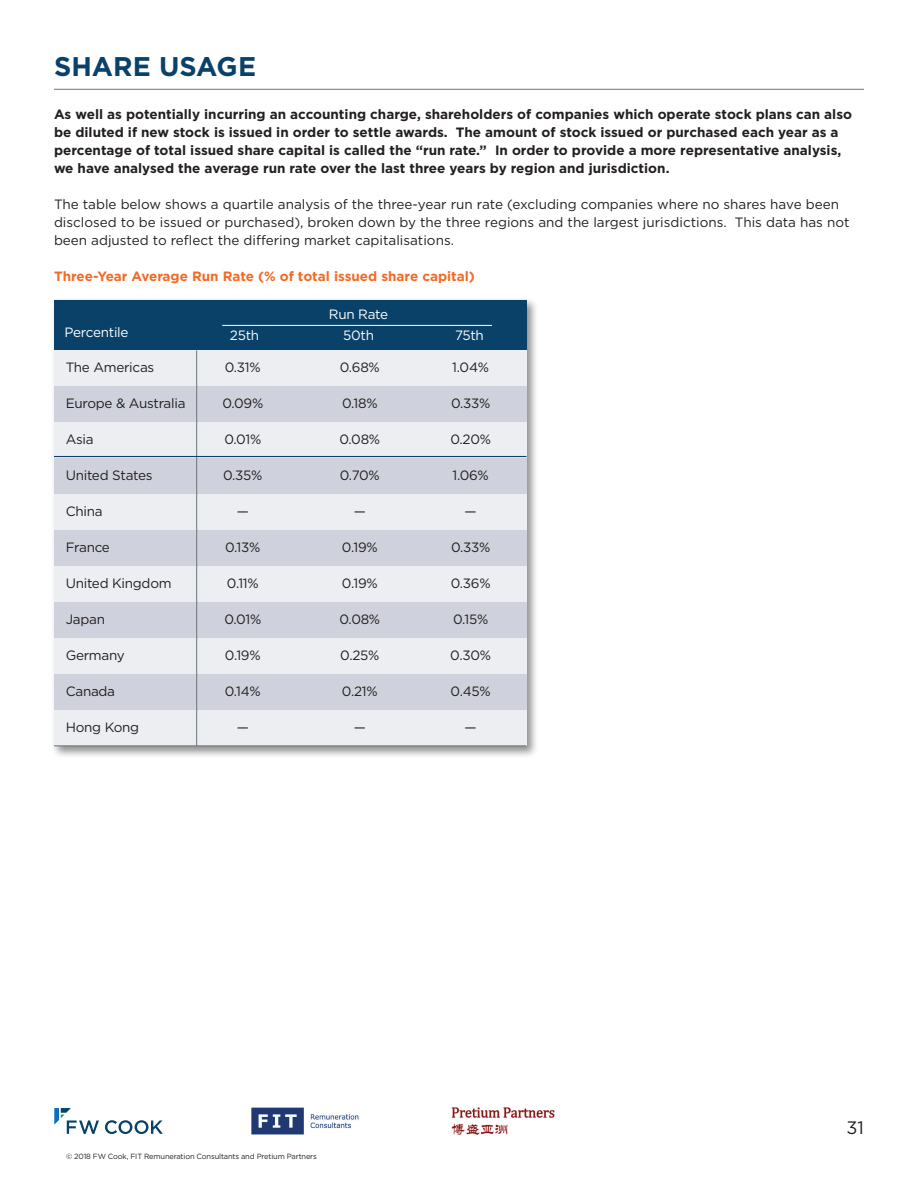
<style>
.page{position:relative;width:918px;height:1188px;background:#fff}
.page>*{position:absolute;margin:0;border:0;box-sizing:border-box;transform-origin:0 0}
.t1{font:700 27px "Gotham";letter-spacing:-.01em;color:#094168}
.t2{font:18px "Gotham";color:#231f20}
.t3{font:13.5px/18px "Gotham";color:#231f20}
.t4{font:700 13.5px/18px "Gotham";color:#231f20}
.t5{font:13.5px "Gotham";letter-spacing:-.02em;color:#231f20}
.t6{font:700 13.5px "Gotham";color:#f36a24}
.t7{font:13.5px "Gotham";letter-spacing:-.02em;color:#fff}
.t8{font:7.5px "Gotham";letter-spacing:-.02em;color:#231f20}
</style>
<div class="page">
<img style="left:251px;top:1107px;width:108px;height:28px">
<img style="left:451px;top:1107px;width:104px;height:28px">
<svg style="left:105px;top:1120px;width:58px;height:14px"></svg>
<svg style="left:54px;top:1108px;width:45px;height:26px"></svg>
<hr style="left:54px;top:89px;width:810px;height:1px;background:#6a747b">
<div style="left:51px;top:297px;width:488px;height:461px;background:#231f20;opacity:.5"></div>
<div style="left:54px;top:300px;width:472px;height:446px;background:#eceef2"></div>
<div style="left:54px;top:300px;width:472px;height:49px;background:#094168"></div>
<div style="left:54px;top:386px;width:472px;height:36px;background:#cfd1dc"></div>
<div style="left:54px;top:458px;width:472px;height:36px;background:#cfd1dc"></div>
<div style="left:54px;top:530px;width:472px;height:36px;background:#cfd1dc"></div>
<div style="left:54px;top:602px;width:472px;height:36px;background:#cfd1dc"></div>
<div style="left:54px;top:674px;width:472px;height:36px;background:#cfd1dc"></div>
<hr style="left:196px;top:350px;width:1px;height:396px;background:#6a747b">
<hr style="left:54px;top:456px;width:472px;height:1px;background:#094168">
<hr style="left:54px;top:746px;width:472px;height:1px;background:#6a747b">
<hr style="left:222px;top:325px;width:270px;height:1px;background:#fff">
<h1 class="t1" style="left:54px;top:48px;width:182px">Share Usage</h1>
<p class="t4" style="left:54px;top:105px;width:800px">As well as potentially incurring an accounting charge, shareholders of companies which operate stock plans can also be diluted if new stock is issued in order to settle awards. The amount of stock issued or purchased each year as a percentage of total issued share capital is called the “run rate.” I n order to provide a more representative analysis, we have analysed the average run rate over the last three years by region and jurisdiction.</p>
<p class="t3" style="left:54px;top:195px;width:797px">The table below shows a quartile analysis of the three-year run rate (excluding companies where no shares have been disclosed to be issued or purchased), broken down by the three regions and the largest jurisdictions. This data has not been adjusted to reflect the differing market capitalisations.</p>
<p class="t6" style="left:54px;top:267px;width:422px">Three-Year Average Run Rate (% of total issued share capital)</p>
<p class="t7" style="left:329px;top:306px;width:61px">Run Rate</p>
<p class="t7" style="left:65px;top:324px;width:66px">Percentile</p>
<p class="t7" style="left:230px;top:327px;width:31px">25th</p>
<p class="t7" style="left:343px;top:327px;width:32px">50th</p>
<p class="t7" style="left:455px;top:327px;width:30px">75th</p>
<p class="t5" style="left:66px;top:359px;width:90px">The Americas</p>
<p class="t3" style="left:225px;top:358px;width:37px">0.31%</p>
<p class="t3" style="left:340px;top:358px;width:42px">0.68%</p>
<p class="t3" style="left:452px;top:358px;width:38px">1.04%</p>
<p class="t5" style="left:66px;top:395px;width:121px">Europe &amp; Australia</p>
<p class="t3" style="left:222px;top:394px;width:42px">0.09%</p>
<p class="t3" style="left:342px;top:394px;width:37px">0.18%</p>
<p class="t3" style="left:451px;top:394px;width:41px">0.33%</p>
<p class="t3" style="left:66px;top:430px;width:29px">Asia</p>
<p class="t3" style="left:224px;top:430px;width:39px">0.01%</p>
<p class="t3" style="left:339px;top:430px;width:42px">0.08%</p>
<p class="t3" style="left:450px;top:430px;width:42px">0.20%</p>
<p class="t5" style="left:66px;top:467px;width:88px">United States</p>
<p class="t3" style="left:223px;top:466px;width:41px">0.35%</p>
<p class="t3" style="left:340px;top:466px;width:42px">0.70%</p>
<p class="t3" style="left:453px;top:466px;width:38px">1.06%</p>
<p class="t3" style="left:66px;top:502px;width:38px">China</p>
<p class="t3" style="left:237px;top:502px;width:14px">—</p>
<p class="t3" style="left:354px;top:502px;width:14px">—</p>
<p class="t3" style="left:465px;top:502px;width:14px">—</p>
<p class="t3" style="left:66px;top:538px;width:46px">France</p>
<p class="t3" style="left:225px;top:538px;width:37px">0.13%</p>
<p class="t3" style="left:342px;top:538px;width:37px">0.19%</p>
<p class="t3" style="left:451px;top:538px;width:41px">0.33%</p>
<p class="t5" style="left:66px;top:575px;width:107px">United Kingdom</p>
<p class="t3" style="left:227px;top:574px;width:33px">0.11%</p>
<p class="t3" style="left:342px;top:574px;width:37px">0.19%</p>
<p class="t3" style="left:451px;top:574px;width:41px">0.36%</p>
<p class="t3" style="left:66px;top:610px;width:41px">Japan</p>
<p class="t3" style="left:224px;top:610px;width:39px">0.01%</p>
<p class="t3" style="left:339px;top:610px;width:42px">0.08%</p>
<p class="t3" style="left:453px;top:610px;width:37px">0.15%</p>
<p class="t5" style="left:66px;top:647px;width:61px">Germany</p>
<p class="t3" style="left:225px;top:646px;width:37px">0.19%</p>
<p class="t3" style="left:340px;top:646px;width:41px">0.25%</p>
<p class="t3" style="left:450px;top:646px;width:42px">0.30%</p>
<p class="t3" style="left:66px;top:682px;width:51px">Canada</p>
<p class="t3" style="left:225px;top:682px;width:38px">0.14%</p>
<p class="t3" style="left:342px;top:682px;width:37px">0.21%</p>
<p class="t3" style="left:451px;top:682px;width:42px">0.45%</p>
<p class="t5" style="left:66px;top:719px;width:75px">Hong Kong</p>
<p class="t3" style="left:237px;top:718px;width:14px">—</p>
<p class="t3" style="left:354px;top:718px;width:14px">—</p>
<p class="t3" style="left:465px;top:718px;width:14px">—</p>
<p class="t8" style="left:66px;top:1152px;width:252px">© 2018 FW Cook, FIT Remuneration Consultants and Pretium Partners</p>
<h2 class="t2" style="left:847px;top:1116px;width:19px">31</h2>
</div>
